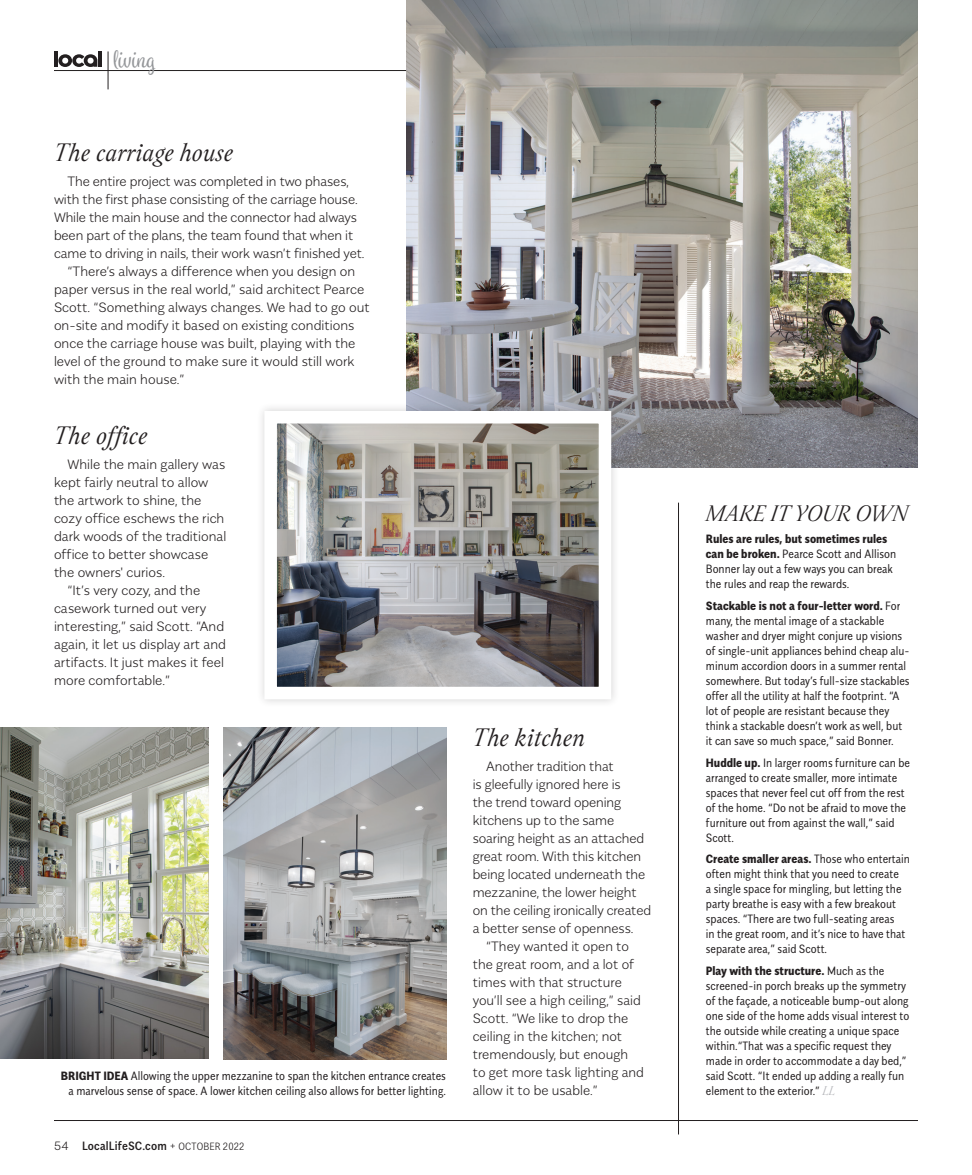
<style>
.page{position:relative;width:972px;height:1175px;background:#fff}
.page>*{position:absolute;margin:0;border:0;box-sizing:border-box;transform-origin:0 0}
.t1{font:italic 27px "Assemblage";letter-spacing:.02em;color:#231f20}
.t2{font:italic 24px "Assemblage";letter-spacing:.02em;color:#231f20}
.t3{font:24px "Spumante";color:#939598}
.t4{font:200 13.5px/18px "Alergia Normal";color:#231f20}
.t5{font:300 12px/15px "Alergia Condensed";color:#231f20}
.t6{font:500 12px "Alergia Condensed";letter-spacing:.015em;color:#231f20}
.s1{font-weight:700}
.s2{font-family:"Alergia Normal";font-weight:200}
.s3{font-weight:200}
.s4{font-weight:200;font-size:10.5px}
.s5{font-family:"Assemblage";font-weight:400;font-style:italic;font-size:13.5px;color:#b6b7bb}
</style>
<div class="page">
<hr style="left:54px;top:70px;width:864px;height:1px;background:#231f20">
<svg style="left:58px;top:54px;width:39px;height:13px"></svg>
<hr style="left:54px;top:51px;width:4px;height:16px;background:#231f20">
<hr style="left:98px;top:51px;width:4px;height:16px;background:#231f20">
<hr style="left:108px;top:51px;width:1px;height:38px;background:#231f20">
<hr style="left:678px;top:502px;width:1px;height:632px;background:#231f20">
<hr style="left:54px;top:1120px;width:864px;height:1px;background:#231f20">
<img style="left:224px;top:727px;width:222px;height:332px">
<img style="left:0;top:727px;width:209px;height:331px">
<img style="left:406px;top:0;width:512px;height:467px">
<div style="left:256px;top:402px;width:364px;height:306px;background:#231f20;opacity:.2"></div>
<img style="left:278px;top:425px;width:319px;height:260px">
<div style="left:264px;top:411px;width:347px;height:288px;border:13px solid #fff"></div>
<p class="t3" style="left:114px;top:44px;width:43px">living</p>
<p class="t1" style="left:54px;top:138px;width:181px">The carriage house</p>
<p class="t4" style="left:54px;top:171px;width:312px;text-indent:14px">The entire project was completed in two phases, with the first phase consisting of the carriage house.<br>While the main house and the connector had always been part of the plans, the team found that when it came to driving in nails, their work wasn’t finished yet.</p>
<p class="t4" style="left:54px;top:261px;width:317px;text-indent:14px">“There’s always a difference when you design on paper versus in the real world,” said architect Pearce Scott. “Something always changes. We had to go out on-site and modify it based on existing conditions once the carriage house was built, playing with the level of the ground to make sure it would still work with the main house.”</p>
<p class="t1" style="left:54px;top:420px;width:95px">The office</p>
<p class="t4" style="left:54px;top:454px;width:174px;text-indent:14px">While the main gallery was kept fairly neutral to allow the artwork to shine, the cozy office eschews the rich dark woods of the traditional office to better showcase the owners' curios.</p>
<p class="t4" style="left:54px;top:580px;width:174px;text-indent:14px">“It’s very cozy, and the casework turned out very interesting,” said Scott. “And again, it let us display art and artifacts. It just makes it feel more comfortable.”</p>
<p class="t5" style="left:61px;top:1067px;width:387px;text-align:right"><span class="s1">BRIGHT IDEA</span> Allowing the upper mezzanine to span the kitchen entrance creates a marvelous sense of space. A lower kitchen ceiling also allows for better lighting.</p>
<p class="t6" style="left:54px;top:1136px;width:192px"><span class="s2">54</span> LocalLifeSC.com <span class="s3">+</span> <span class="s4">OCTOBER 2022</span></p>
<p class="t1" style="left:473px;top:723px;width:114px">The kitchen</p>
<p class="t4" style="left:473px;top:756px;width:180px;text-indent:14px">Another tradition that<br>is gleefully ignored here is<br>the trend toward opening kitchens up to the same soaring height as an attached great room. With this kitchen being located underneath the mezzanine, the lower height on the ceiling ironically created a better sense of openness.</p>
<p class="t4" style="left:473px;top:936px;width:173px;text-indent:14px">“They wanted it open to the great room, and a lot of times with that structure you’ll see a high ceiling,” said<br>Scott. “We like to drop the ceiling in the kitchen; not tremendously, but enough to get more task lighting and allow it to be usable.”</p>
<p class="t2" style="left:706px;top:500px;width:203px">MAKE IT YOUR OWN</p>
<p class="t5" style="left:706px;top:530px;width:192px"><span class="s1">Rules are rules, but sometimes rules can be broken.</span> Pearce Scott and Allison Bonner lay out a few ways you can break the rules and reap the rewards.</p>
<p class="t5" style="left:706px;top:597px;width:205px"><span class="s1">Stackable is not a four-letter word.</span> For many, the mental image of a stackable washer and dryer might conjure up visions of single-unit appliances behind cheap alu&shy;minum accordion doors in a summer rental somewhere. But today’s full-size stackables offer all the utility at half the footprint. “A lot of people are resistant because they think a stackable doesn’t work as well, but it can save so much space,” said Bonner.</p>
<p class="t5" style="left:706px;top:754px;width:206px"><span class="s1">Huddle up.</span> In larger rooms furniture can be arranged to create smaller, more intimate spaces that never feel cut off from the rest of the home. “Do not be afraid to move the furniture out from against the wall,” said Scott.</p>
<p class="t5" style="left:706px;top:850px;width:206px"><span class="s1">Create smaller areas.</span> Those who entertain often might think that you need to create<br>a single space for mingling, but letting the party breathe is easy with a few breakout spaces. “There are two full-seating areas<br>in the great room, and it’s nice to have that separate area,” said Scott.</p>
<p class="t5" style="left:706px;top:962px;width:205px"><span class="s1">Play with the structure.</span> Much as the screened-in porch breaks up the symmetry of the façade, a noticeable bump-out along one side of the home adds visual interest to the outside while creating a unique space within.“That was a specific request they made in order to accommodate a day bed,” said Scott. “It ended up adding a really fun element to the exterior.” <span class="s5">LL</span></p>
</div>
